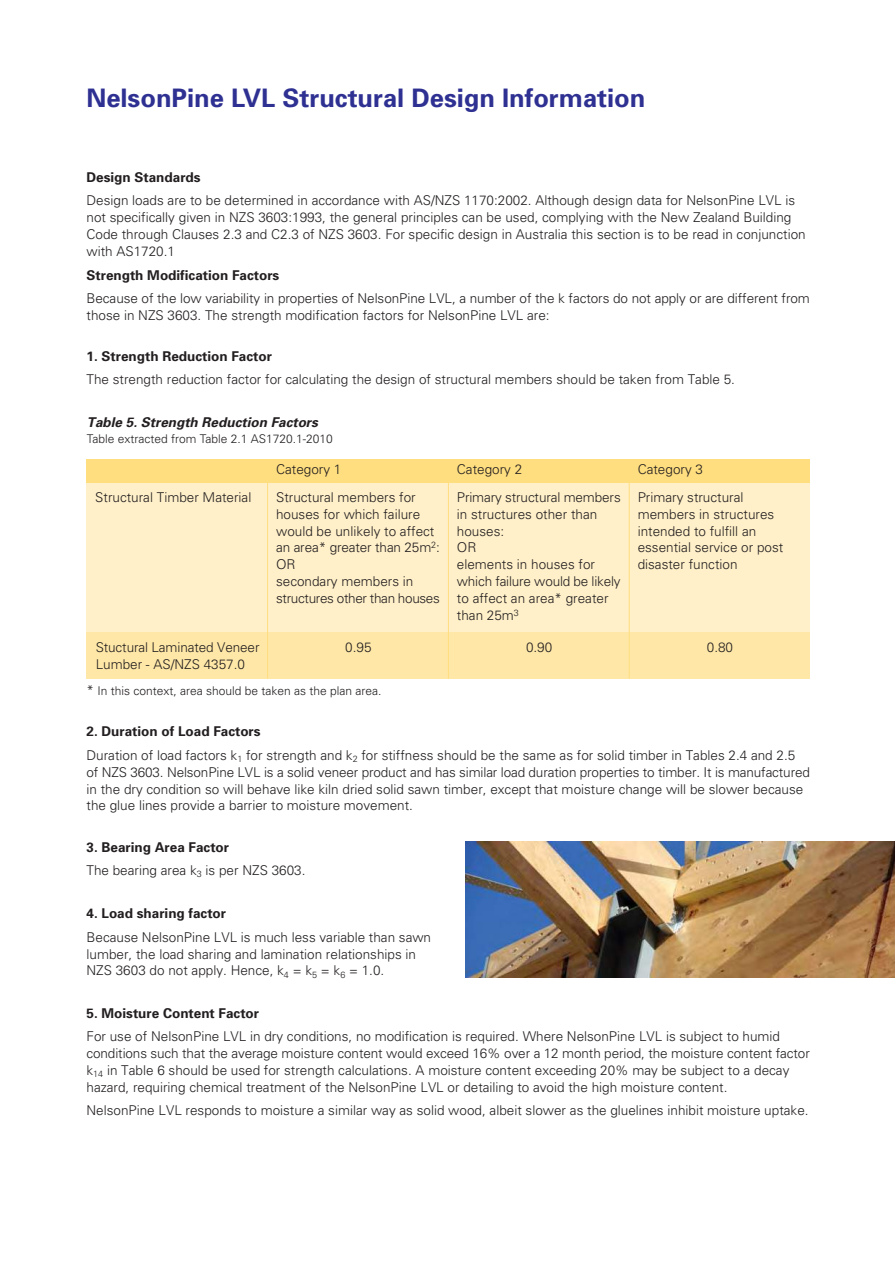
<style>
.page{position:relative;width:896px;height:1265px;background:#fff}
.page>*{position:absolute;margin:0;border:0;box-sizing:border-box;transform-origin:0 0}
.t1{font:700 25.5px "Univers";color:#2e3092}
.t2{font:300 13.5px/16.8px "Univers";color:#231f20}
.t3{font:700 13.5px "Univers";color:#231f20}
.t4{font:italic 700 13.5px "Univers";color:#231f20}
.t5{font:300 12px "Univers";color:#231f20}
.s1{font-size:13.5px}
.s2{font-weight:700}
</style>
<div class="page">
<img style="left:465px;top:841px;width:429px;height:136px">
<div style="left:87px;top:459px;width:723px;height:23px;background:#ffde7f"></div>
<div style="left:87px;top:483px;width:723px;height:149px;background:#fff0c9"></div>
<div style="left:87px;top:632px;width:723px;height:46px;background:#ffe8a7"></div>
<hr style="left:267px;top:459px;width:1px;height:219px;background:#ffde7f">
<hr style="left:448px;top:459px;width:1px;height:219px;background:#ffde7f">
<hr style="left:628px;top:459px;width:1px;height:219px;background:#ffde7f">
<h1 class="t1" style="left:86px;top:88px;width:560px">NelsonPine LVL Structural Design Information</h1>
<p class="t3" style="left:86px;top:172px;width:116px">Design Standards</p>
<p class="t2" style="left:86px;top:193px;width:720px">Design loads are to be determined in accordance with AS/NZS 1170:2002. Although design data for NelsonPine LVL is not specifically given in NZS 3603:1993, the general principles can be used, complying with the New Zealand Building Code through Clauses 2.3 and C2.3 of NZS 3603. For specific design in Australia this section is to be read in conjunction with AS1720.1</p>
<p class="t3" style="left:86px;top:270px;width:194px">Strength Modification Factors</p>
<p class="t2" style="left:86px;top:291px;width:725px">Because of the low variability in properties of NelsonPine LVL, a number of the k factors do not apply or are different from those in NZS 3603. The strength modification factors for NelsonPine LVL are:</p>
<p class="t3" style="left:86px;top:351px;width:187px">1. Strength Reduction Factor</p>
<p class="t2" style="left:86px;top:372px;width:650px">The strength reduction factor for calculating the design of structural members should be taken from Table 5.</p>
<p class="t4" style="left:87px;top:417px;width:235px">Table 5. Strength Reduction Factors</p>
<p class="t5" style="left:87px;top:435px;width:247px">Table extracted from Table 2.1 AS1720.1-2010</p>
<p class="t2" style="left:95px;top:490px;width:157px">Structural Timber Material</p>
<p class="t2" style="left:276px;top:462px;width:67px">Category 1</p>
<p class="t2" style="left:457px;top:462px;width:67px">Category 2</p>
<p class="t2" style="left:637px;top:462px;width:67px">Category 3</p>
<p class="t2" style="left:276px;top:490px;width:165px">Structural members for houses for which failure would be unlikely to affect an area* greater than 25m<sup>2</sup>:<br>OR<br>secondary members in structures other than houses</p>
<p class="t2" style="left:457px;top:490px;width:165px">Primary structural members in structures other than houses:<br>OR<br>elements in houses for which failure would be likely to affect an area* greater than 25m<sup>3</sup></p>
<p class="t2" style="left:637px;top:490px;width:147px">Primary structural members in structures intended to fulfill an essential service or post disaster function</p>
<p class="t2" style="left:96px;top:640px;width:165px">Stuctural Laminated Veneer<br>Lumber - AS/NZS 4357.0</p>
<p class="t2" style="left:345px;top:640px;width:28px">0.95</p>
<p class="t2" style="left:526px;top:640px;width:28px">0.90</p>
<p class="t2" style="left:706px;top:640px;width:28px">0.80</p>
<p class="t5" style="left:86px;top:686px;width:296px"><span class="s1">*</span> In this context, area should be taken as the plan area.</p>
<p class="t2" style="left:86px;top:721px;width:710px;line-height:23.2px"><span class="s2">2. Duration of Load Factors<br></span>Duration of load factors k<sub>1</sub> for strength and k<sub>2</sub> for stiffness should be the same as for solid timber in Tables 2.4 and 2.5</p>
<p class="t2" style="left:86px;top:764px;width:725px">of NZS 3603. NelsonPine LVL is a solid veneer product and has similar load duration properties to timber. It is manufactured in the dry condition so will behave like kiln dried solid sawn timber, except that moisture change will be slower because the glue lines provide a barrier to moisture movement.</p>
<p class="t2" style="left:86px;top:836px;width:220px;line-height:23.2px"><span class="s2">3. Bearing Area Factor<br></span>The bearing area k<sub>3</sub> is per NZS 3603.</p>
<p class="t3" style="left:86px;top:908px;width:141px">4. Load sharing factor</p>
<p class="t2" style="left:86px;top:929px;width:346px">Because NelsonPine LVL is much less variable than sawn lumber, the load sharing and lamination relationships in<br>NZS 3603 do not apply. Hence, k<sub>4</sub> = k<sub>5</sub> = k<sub>6</sub> = 1.0.</p>
<p class="t3" style="left:86px;top:1008px;width:174px">5. Moisture Content Factor</p>
<p class="t2" style="left:86px;top:1028px;width:724px">For use of NelsonPine LVL in dry conditions, no modification is required. Where NelsonPine LVL is subject to humid conditions such that the average moisture content would exceed 16% over a 12 month period, the moisture content factor k<sub>14</sub> in Table 6 should be used for strength calculations. A moisture content exceeding 20% may be subject to a decay hazard, requiring chemical treatment of the NelsonPine LVL or detailing to avoid the high moisture content.</p>
<p class="t2" style="left:86px;top:1102px;width:723px">NelsonPine LVL responds to moisture a similar way as solid wood, albeit slower as the gluelines inhibit moisture uptake.</p>
</div>
